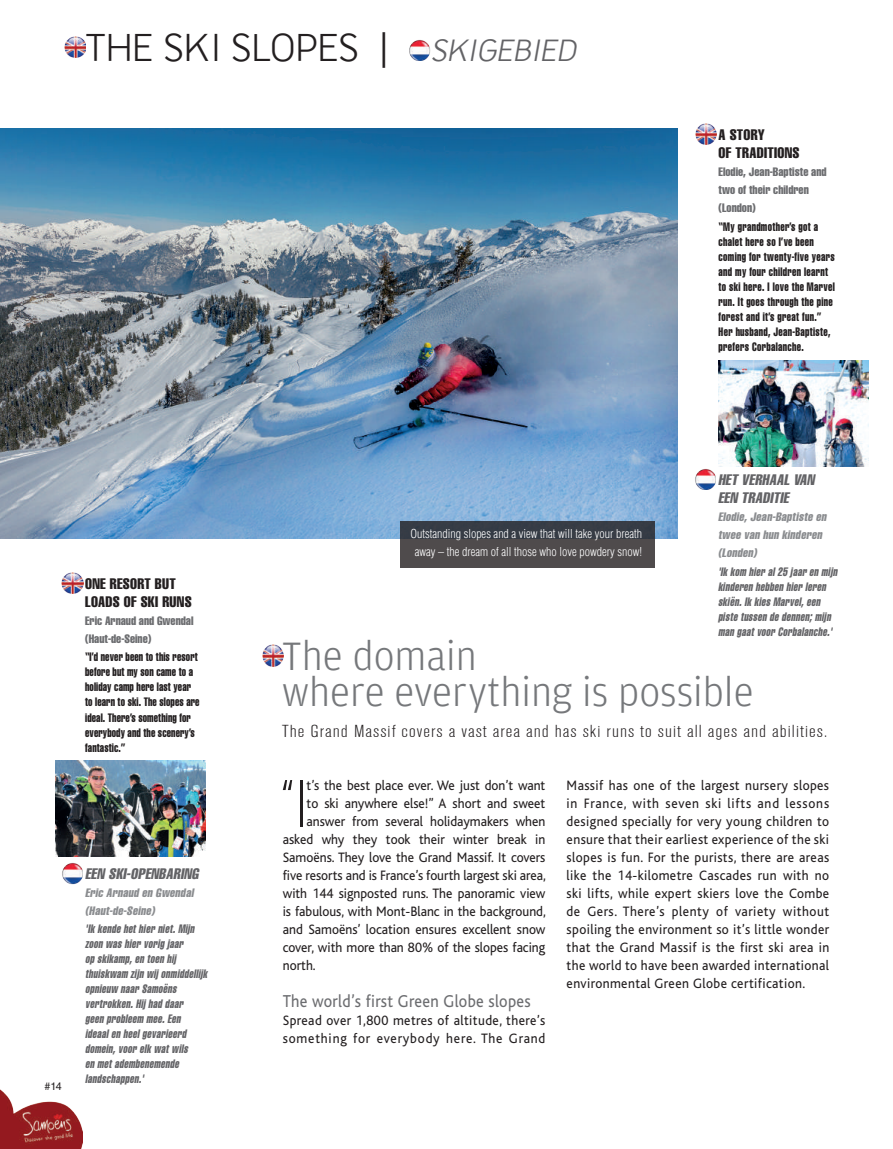
<style>
.page{position:relative;width:893px;height:1149px;background:#fff}
.page>*{position:absolute;margin:0;border:0;box-sizing:border-box;transform-origin:0 0}
.t1{font:100 ultra-condensed 64.05px "Univers LT";color:#231f20}
.t2{font:45.6px "FNA Cv 2";color:#231f20}
.t3{font:300 42px/36px "Amplitude";color:#76787b}
.t4{font:18px "Bliss";letter-spacing:.02em;color:#6c6d70;scale:.9 1}
.t5{font:300 condensed 17.25px "Akzidenz Grotesk BQ";letter-spacing:.05em;color:#231f20;scale:1.22 1}
.t6{font:15px/18px "Helvetica LT Std Comp";letter-spacing:.02em;color:#231f20}
.t7{font:italic 15px/18px "Helvetica LT Std Comp";color:#636366}
.t8{font:14.25px/18px "Bliss";color:#231f20;text-align:justify;scale:.94 1}
.t9{font:14.25px/18px "Bliss";letter-spacing:.035em;color:#231f20;scale:.94 1}
.t10{font:italic 12px/15px "Helvetica LT Std Comp";letter-spacing:.03em;color:#636366;scale:.85 1}
.t11{font:12px/15px "Helvetica LT Std Comp";letter-spacing:.03em;color:#231f20;scale:.85 1}
.t12{font:12px/15px "Helvetica LT Std Comp";letter-spacing:.01em;color:#231f20;scale:.85 1}
.t13{font:300 condensed 12px/18px "Helvetica LT Std";color:#fff;text-align:center}
.t14{font:12px/18px "Helvetica LT Std Comp";color:#6c6d70}
.t15{font:italic 12px/18px "Helvetica LT Std Comp";color:#8a8c8f}
.t16{font:10.8px "Helvetica LT Std";color:#231f20}
.s1{font-style:italic;font-size:36px;color:#636366}
</style>
<div class="page">
<img style="left:0;top:1089px;width:83px;height:59px">
<img style="left:55px;top:760px;width:150px;height:96px">
<img style="left:718px;top:361px;width:150px;height:105px">
<img style="left:0;top:129px;width:678px;height:409px">
<img style="left:409px;top:40px;width:21px;height:21px">
<img style="left:65px;top:36px;width:21px;height:21px">
<img style="left:262px;top:644px;width:21px;height:21px">
<img style="left:62px;top:863px;width:21px;height:20px">
<img style="left:62px;top:572px;width:21px;height:21px">
<img style="left:695px;top:469px;width:21px;height:20px">
<img style="left:695px;top:124px;width:21px;height:21px">
<div style="left:400px;top:521px;width:255px;height:47px;background:linear-gradient(to bottom,#343b45,#58504e)"></div>
<h2 class="t2" style="left:85px;top:26px;width:499px">THE SKI SLOPES | <span class="s1">SKIGEBIED</span></h2>
<p class="t6" style="left:719px;top:126px;width:82px">A STORY<br>OF TRADITIONS</p>
<p class="t14" style="left:719px;top:163px;width:109px">Elodie, Jean-Baptiste and two of their children (London)</p>
<p class="t11" style="left:719px;top:219px;width:138px">“My grandmother’s got a chalet here so I’ve been coming for twenty-five years and my four children learnt to ski here. I love the Marvel run. It goes through the pine forest and it’s great fun.”<br>Her husband, Jean-Baptiste, prefers Corbalanche.</p>
<p class="t6" style="left:85px;top:574px;width:108px">ONE RESORT BUT<br>LOADS OF SKI RUNS</p>
<p class="t14" style="left:85px;top:611px;width:110px">Eric Arnaud and Gwendal (Haut-de-Seine)</p>
<p class="t12" style="left:85px;top:649px;width:136px">“I’d never been to this resort before but my son came to a holiday camp here last year to learn to ski. The slopes are ideal. There’s something for everybody and the scenery’s fantastic.”</p>
<p class="t16" style="left:45px;top:1079px;width:19px">#14</p>
<p class="t7" style="left:85px;top:863px;width:118px">EEN SKI-OPENBARING</p>
<p class="t15" style="left:85px;top:882px;width:112px">Eric Arnaud en Gwendal (Haut-de-Seine)</p>
<p class="t10" style="left:85px;top:920px;width:148px">'Ik kende hethier niet.Mijn zoon was hier vorig jaar<br>op skikamp,en toen hij thuiskwam zijn wij onmiddellijk opnieuw naar Samoëns vertrokken.Hij had daar<br>geen probleem mee.Een ideaalen heelgevarieerd domein,voor elk watwils<br>en metadembenemende landschappen.'</p>
<p class="t13" style="left:410px;top:524px;width:233px">Outstanding slopes and a view that will take your breath away – the dream of all those who love powdery snow!</p>
<p class="t7" style="left:718px;top:470px;width:101px">HET VERHAAL VAN<br>EEN TRADITIE</p>
<p class="t15" style="left:718px;top:507px;width:112px">Elodie,Jean-Baptiste en twee van hun kinderen (Londen)</p>
<p class="t10" style="left:718px;top:563px;width:145px">'Ik kom hier al25 jaar en mijn kinderen hebben hier leren skiën.Ik kies Marvel,een piste tussen de dennen;mijn man gaatvoor Corbalanche.'</p>
<h3 class="t3" style="left:282px;top:638px;width:473px">The domain<br>where everything is possible</h3>
<p class="t5" style="left:282px;top:721px;width:448px">The Grand Massif covers a vast area and has ski runs to suit all ages and abilities.</p>
<h1 class="t1" style="left:282px;top:770px;width:25px">“ I</h1>
<p class="t8" style="left:307px;top:776px;width:256px">t’s the best place ever. We just don’t want</p>
<p class="t8" style="left:307px;top:794px;width:256px">to ski anywhere else!” A short and sweet</p>
<p class="t8" style="left:307px;top:812px;width:256px">answer from several holidaymakers when</p>
<p class="t8" style="left:283px;top:830px;width:281px">asked why they took their winter break in</p>
<p class="t8" style="left:283px;top:848px;width:281px">Samoëns. They love the Grand Massif. It covers</p>
<p class="t8" style="left:283px;top:866px;width:281px">five resorts and is France’s fourth largest ski area,</p>
<p class="t8" style="left:283px;top:884px;width:281px">with 144 signposted runs. The panoramic view</p>
<p class="t8" style="left:283px;top:902px;width:281px">is fabulous, with Mont-Blanc in the background,</p>
<p class="t8" style="left:283px;top:920px;width:281px">and Samoëns’ location ensures excellent snow</p>
<p class="t8" style="left:283px;top:938px;width:281px">cover, with more than 80% of the slopes facing</p>
<p class="t8" style="left:283px;top:956px;width:37px">north.</p>
<p class="t4" style="left:283px;top:990px;width:277px">The world’s first Green Globe slopes</p>
<p class="t9" style="left:283px;top:1010px;width:281px">Spread over 1,800 metres of altitude, there’s something for everybody here. The Grand</p>
<p class="t8" style="left:567px;top:776px;width:281px">Massif has one of the largest nursery slopes in France, with seven ski lifts and lessons designed specially for very young children to ensure that their earliest experience of the ski slopes is fun. For the purists, there are areas like the 14-kilometre Cascades run with no ski lifts, while expert skiers love the Combe de Gers. There’s plenty of variety without spoiling the environment so it’s little wonder that the Grand Massif is the first ski area in the world to have been awarded international environmental Green Globe certification.</p>
</div>
